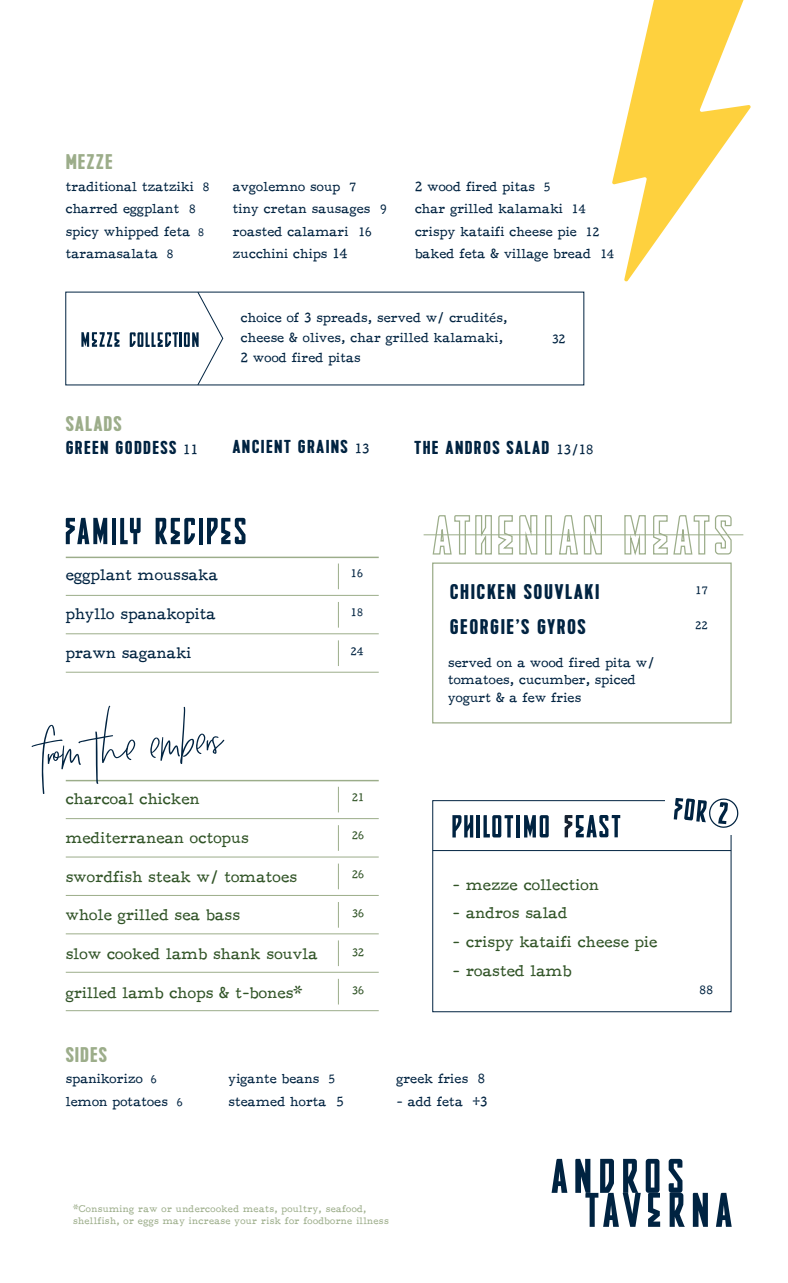
<style>
.page{position:relative;width:788px;height:1283px;background:#fff}
.page>*{position:absolute;margin:0;border:0;box-sizing:border-box;transform-origin:0 0}
.t1{font:67.38px "Crystal Sky";color:#002341}
.t2{font:700 21.25px/35px "Kapra";letter-spacing:.06em;color:#002341;scale:1.14 1}
.t3{font:700 21.25px "Kapra";letter-spacing:.04em;color:#9cad8a;scale:1.14 1}
.t4{font:700 18.75px "Kapra";letter-spacing:.06em;color:#002341;scale:1.14 1}
.t5{font:16.25px "F25 Executive";color:#315427}
.t6{font:16.25px "F25 Executive";color:#002341}
.t7{font:13.75px/22.5px "F25 Executive";color:#002341}
.t8{font:12.5px "F25 Executive";color:#002341}
.t9{font:11.25px "F25 Executive";color:#315427}
.t10{font:11.25px "F25 Executive";color:#002341}
.t11{font:10px/12.2px "F25 Executive";letter-spacing:.02em;color:#9cad8a}
.s1{font-size:12.5px}
.s2{font-size:11.25px}
.s3{font-family:"F25 Executive";font-weight:400;font-size:13.75px}
</style>
<div class="page">
<hr style="left:66px;top:780px;width:313px;height:1px;background:#9cad8a">
<hr style="left:66px;top:818px;width:313px;height:1px;background:#9cad8a">
<svg style="left:338px;top:786px;width:1px;height:26px"></svg>
<hr style="left:66px;top:856px;width:313px;height:1px;background:#9cad8a">
<svg style="left:338px;top:825px;width:1px;height:26px"></svg>
<hr style="left:66px;top:895px;width:313px;height:1px;background:#9cad8a">
<svg style="left:338px;top:863px;width:1px;height:26px"></svg>
<hr style="left:66px;top:933px;width:313px;height:1px;background:#9cad8a">
<svg style="left:338px;top:902px;width:1px;height:25px"></svg>
<hr style="left:66px;top:972px;width:313px;height:1px;background:#9cad8a">
<svg style="left:338px;top:940px;width:1px;height:26px"></svg>
<hr style="left:66px;top:1010px;width:313px;height:1px;background:#9cad8a">
<svg style="left:338px;top:978px;width:1px;height:26px"></svg>
<svg style="left:551px;top:1158px;width:16px;height:34px"></svg>
<svg style="left:575px;top:1158px;width:85px;height:68px"></svg>
<svg style="left:716px;top:1192px;width:15px;height:34px"></svg>
<svg style="left:692px;top:1192px;width:15px;height:34px"></svg>
<svg style="left:668px;top:1158px;width:16px;height:68px"></svg>
<svg style="left:65px;top:291px;width:519px;height:95px"></svg>
<svg style="left:156px;top:518px;width:39px;height:26px"></svg>
<svg style="left:207px;top:518px;width:38px;height:26px"></svg>
<hr style="left:199px;top:518px;width:4px;height:26px;background:#002341">
<hr style="left:112px;top:518px;width:4px;height:26px;background:#002341">
<svg style="left:66px;top:518px;width:41px;height:26px"></svg>
<svg style="left:120px;top:518px;width:21px;height:26px"></svg>
<svg style="left:81px;top:332px;width:39px;height:15px"></svg>
<svg style="left:130px;top:291px;width:94px;height:95px"></svg>
<hr style="left:66px;top:556px;width:313px;height:2px;background:#9cad8a">
<hr style="left:66px;top:595px;width:313px;height:1px;background:#9cad8a">
<svg style="left:338px;top:563px;width:1px;height:26px"></svg>
<hr style="left:66px;top:633px;width:313px;height:1px;background:#9cad8a">
<svg style="left:338px;top:602px;width:1px;height:25px"></svg>
<hr style="left:66px;top:672px;width:313px;height:1px;background:#9cad8a">
<svg style="left:338px;top:640px;width:1px;height:26px"></svg>
<svg style="left:612px;top:0;width:139px;height:282px"></svg>
<svg style="left:432px;top:800px;width:300px;height:212px"></svg>
<svg style="left:432px;top:562px;width:300px;height:162px"></svg>
<hr style="left:432px;top:850px;width:299px;height:1px;background:#002341">
<svg style="left:623px;top:515px;width:23px;height:40px"></svg>
<svg style="left:558px;top:515px;width:44px;height:40px"></svg>
<svg style="left:652px;top:515px;width:80px;height:40px"></svg>
<div style="left:545px;top:515px;width:7px;height:39px;border:1px solid #9cad8a"></div>
<svg style="left:432px;top:515px;width:106px;height:40px"></svg>
<svg style="left:564px;top:815px;width:56px;height:22px"></svg>
<svg style="left:483px;top:815px;width:30px;height:22px"></svg>
<hr style="left:476px;top:815px;width:4px;height:22px;background:#002341">
<hr style="left:516px;top:815px;width:3px;height:22px;background:#002341">
<svg style="left:452px;top:815px;width:21px;height:22px"></svg>
<svg style="left:524px;top:815px;width:24px;height:22px"></svg>
<div style="left:665px;top:784px;width:82px;height:50px;background:#fff"></div>
<svg style="left:673px;top:798px;width:66px;height:30px"></svg>
<hr style="left:423px;top:534px;width:320px;height:1px;background:#9cad8a">
<h2 class="t3" style="left:66px;top:149px;width:43px">MEZZE</h2>
<p class="t7" style="left:66px;top:175px;width:145px">traditional tzatziki <span class="s1">8 </span>charred eggplant <span class="s1">8 </span>spicy whipped feta <span class="s2">8 </span>taramasalata <span class="s1">8</span></p>
<p class="t7" style="left:415px;top:175px;width:200px">2 wood fired pitas <span class="s1">5<br></span>char grilled kalamaki <span class="s1">14 </span>crispy kataifi cheese pie <span class="s1">12 </span>baked feta &amp; village bread <span class="s1">14</span></p>
<p class="t7" style="left:233px;top:175px;width:155px">avgolemno soup <span class="s1">7<br></span>tiny cretan sausages <span class="s1">9 </span>roasted calamari <span class="s1">16 </span>zucchini chips 14</p>
<p class="t7" style="left:241px;top:308px;width:268px;line-height:20px">choice of 3 spreads, served w/ crudités, cheese &amp; olives, char grilled kalamaki,<br>2 wood fired pitas</p>
<p class="t8" style="left:552px;top:332px;width:15px">32</p>
<h2 class="t3" style="left:66px;top:411px;width:51px">SALADS</h2>
<h3 class="t4" style="left:66px;top:437px;width:118px">GREEN GODDESS <span class="s3">11</span></h3>
<h3 class="t4" style="left:232px;top:436px;width:122px">ANCIENT GRAINS <span class="s3">13</span></h3>
<h3 class="t4" style="left:414px;top:437px;width:159px">THE ANDROS SALAD <span class="s3">13/18</span></h3>
<p class="t6" style="left:66px;top:565px;width:154px">eggplant moussaka</p>
<p class="t6" style="left:66px;top:604px;width:152px">phyllo spanakopita</p>
<p class="t6" style="left:66px;top:643px;width:127px">prawn saganaki</p>
<h1 class="t1" style="left:38px;top:705px;width:184px;rotate:-5deg">from the embers</h1>
<p class="t5" style="left:66px;top:789px;width:135px">charcoal chicken</p>
<p class="t5" style="left:66px;top:828px;width:185px">mediterranean octopus</p>
<p class="t5" style="left:66px;top:866px;width:233px">swordfish steak w/ tomatoes</p>
<p class="t5" style="left:66px;top:905px;width:176px">whole grilled sea bass</p>
<p class="t5" style="left:66px;top:944px;width:253px">slow cooked lamb shank souvla</p>
<p class="t5" style="left:66px;top:983px;width:238px">grilled lamb chops &amp; t-bones*</p>
<p class="t10" style="left:351px;top:567px;width:14px">16</p>
<p class="t10" style="left:351px;top:605px;width:14px">18</p>
<p class="t10" style="left:351px;top:644px;width:14px">24</p>
<p class="t9" style="left:352px;top:790px;width:14px">21</p>
<p class="t9" style="left:352px;top:829px;width:14px">26</p>
<p class="t9" style="left:352px;top:867px;width:14px">26</p>
<p class="t9" style="left:352px;top:906px;width:14px">36</p>
<p class="t9" style="left:352px;top:945px;width:14px">32</p>
<p class="t9" style="left:352px;top:984px;width:14px">36</p>
<h2 class="t2" style="left:450px;top:575px;width:133px">CHICKEN SOUVLAKI<br>GEORGIE’S GYROS</h2>
<p class="t7" style="left:448px;top:653px;width:208px;line-height:17.5px">served on a wood fired pita w/ tomatoes, cucumber, spiced yogurt &amp; a few fries</p>
<p class="t5" style="left:452px;top:874px;width:148px">- mezze collection</p>
<p class="t5" style="left:452px;top:903px;width:116px">- andros salad</p>
<p class="t5" style="left:452px;top:932px;width:206px">- crispy kataifi cheese pie</p>
<p class="t5" style="left:452px;top:961px;width:120px">- roasted lamb</p>
<h2 class="t3" style="left:66px;top:1042px;width:38px">SIDES</h2>
<p class="t7" style="left:66px;top:1067px;width:119px">spanikorizo <span class="s2">6 </span>lemon potatoes <span class="s2">6</span></p>
<p class="t7" style="left:228px;top:1067px;width:117px">yigante beans <span class="s1">5 </span>steamed horta 5</p>
<p class="t7" style="left:396px;top:1067px;width:91px">greek fries 8</p>
<p class="t7" style="left:396px;top:1089px;width:93px">- add feta +3</p>
<p class="t11" style="left:73px;top:1202px;width:317px">*Consuming raw or undercooked meats, poultry, seafood, shellfish, or eggs may increase your risk for foodborne illness</p>
<p class="t10" style="left:695px;top:583px;width:14px">17</p>
<p class="t10" style="left:695px;top:618px;width:14px">22</p>
<p class="t8" style="left:699px;top:982px;width:15px">88</p>
</div>
